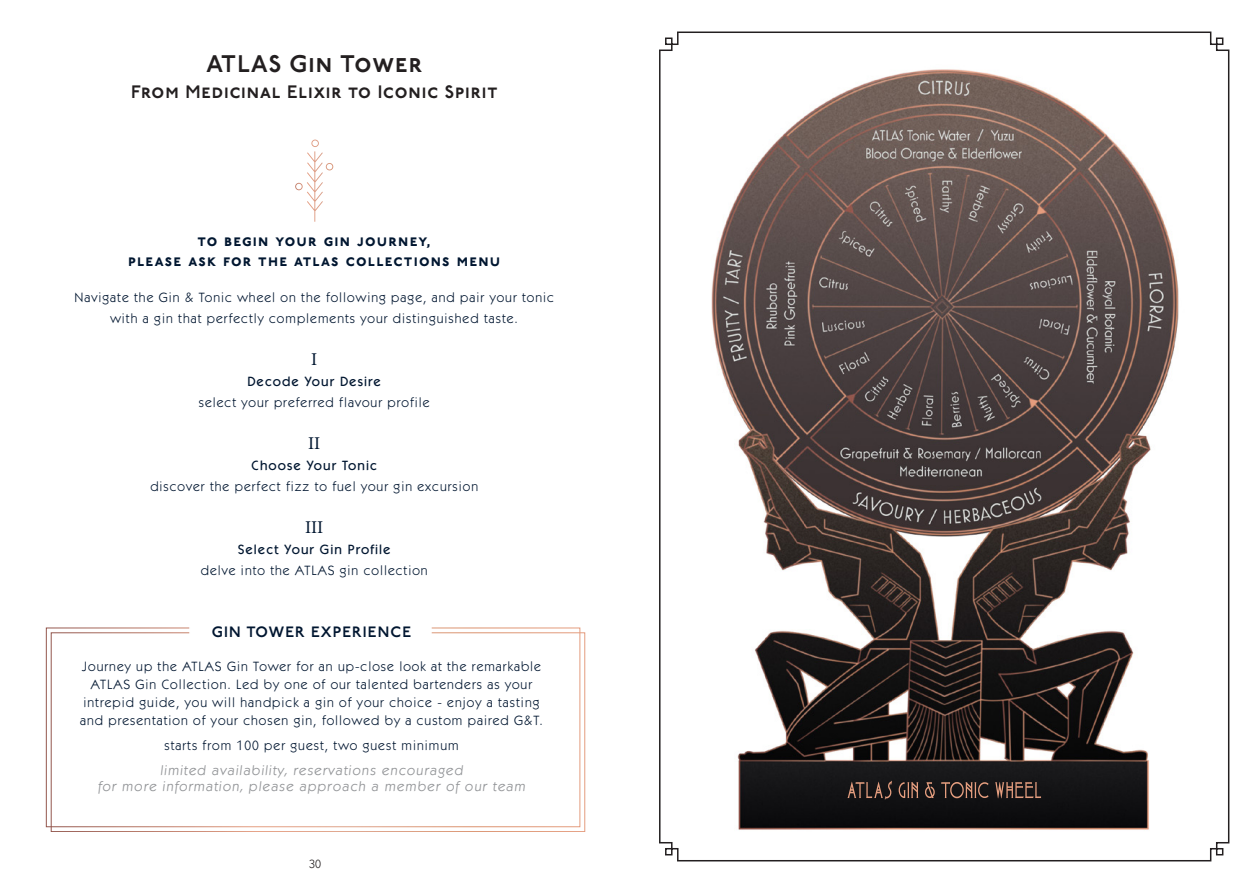
<style>
.page{position:relative;width:1259px;height:893px;background:#fff}
.page>*{position:absolute;margin:0;border:0;box-sizing:border-box;transform-origin:0 0}
.t1{font:24px "P22 Underground Dm S";letter-spacing:.05em;color:#231f20}
.t2{font:18px "P22 Underground Dm S";letter-spacing:.05em;color:#231f20}
.t3{font:18px "Minion Pro";color:#001630}
.Section_Box_-_Text{font:16.5px "P22 Underground Dm P";letter-spacing:.075em;color:#001630}
.Section_Box_-_Text-2{font:15px "P22 Underground Dm P";letter-spacing:.075em;color:#001630}
.Section_Box_-_Text-3{font:13.5px/18px "ITC Kabel Std";letter-spacing:.075em;color:#001630;text-align:center}
.Section_Box_-_Text-4{font:italic 300 13.5px "Koblenz";letter-spacing:.075em;color:#939598}
.t4{font:500 13.5px "ITC Kabel Std";letter-spacing:.075em;color:#001630}
.t5{font:12px "ITC Kabel Std";color:#231f20}
</style>
<div class="page">
<div style="left:46px;top:628px;width:534px;height:199px;border:1px solid #fff"></div>
<div style="left:51px;top:633px;width:534px;height:199px;border:1px solid #fff"></div>
<div style="left:189px;top:614px;width:243px;height:27px;background:#fff"></div>
<svg style="left:295px;top:140px;width:38px;height:82px"></svg>
<svg style="left:659px;top:31px;width:571px;height:831px"></svg>
<p class="t1" style="left:206px;top:50px;width:217px">ATLAS Gin Tower</p>
<p class="t2" style="left:131px;top:81px;width:368px">From Medicinal Elixir to Iconic Spirit</p>
<p class="Section_Box_-_Text" style="left:197px;top:231px;width:235px">to begin your gin journey,</p>
<p class="Section_Box_-_Text" style="left:128px;top:251px;width:374px">please ask for the atlas collections menu</p>
<p class="Section_Box_-_Text-3" style="left:74px;top:287px;width:481px;line-height:21px">Navigate the Gin &amp; Tonic wheel on the following page, and pair your tonic with a gin that perfectly complements your distinguished taste.</p>
<p class="t3" style="left:311px;top:347px;width:8px">I</p>
<p class="t4" style="left:247px;top:374px;width:135px">Decode Your Desire</p>
<p class="Section_Box_-_Text-3" style="left:199px;top:394px;width:232px">select your preferred flavour profile</p>
<p class="t3" style="left:308px;top:431px;width:14px">II</p>
<p class="t4" style="left:252px;top:458px;width:127px">Choose Your Tonic</p>
<p class="Section_Box_-_Text-3" style="left:150px;top:478px;width:329px">discover the perfect fizz to fuel your gin excursion</p>
<p class="t3" style="left:305px;top:515px;width:20px">III</p>
<p class="t4" style="left:238px;top:542px;width:155px">Select Your Gin Profile</p>
<p class="Section_Box_-_Text-3" style="left:201px;top:562px;width:228px">delve into the ATLAS gin collection</p>
<p class="Section_Box_-_Text-2" style="left:212px;top:623px;width:201px">GIN TOWER EXPERIENCE</p>
<p class="Section_Box_-_Text-3" style="left:80px;top:657px;width:464px">Journey up the ATLAS Gin Tower for an up-close look at the remarkable ATLAS Gin Collection. Led by one of our talented bartenders as your intrepid guide, you will handpick a gin of your choice - enjoy a tasting and presentation of your chosen gin, followed by a custom paired G&amp;T.</p>
<p class="Section_Box_-_Text-3" style="left:164px;top:736px;width:296px">starts from 100 per guest, two guest minimum</p>
<p class="Section_Box_-_Text-4" style="left:160px;top:762px;width:304px">limited availability, reservations encouraged</p>
<p class="Section_Box_-_Text-4" style="left:98px;top:779px;width:429px">for more information, please approach a member of our team</p>
<p class="t5" style="left:309px;top:856px;width:13px">30</p>
</div>
